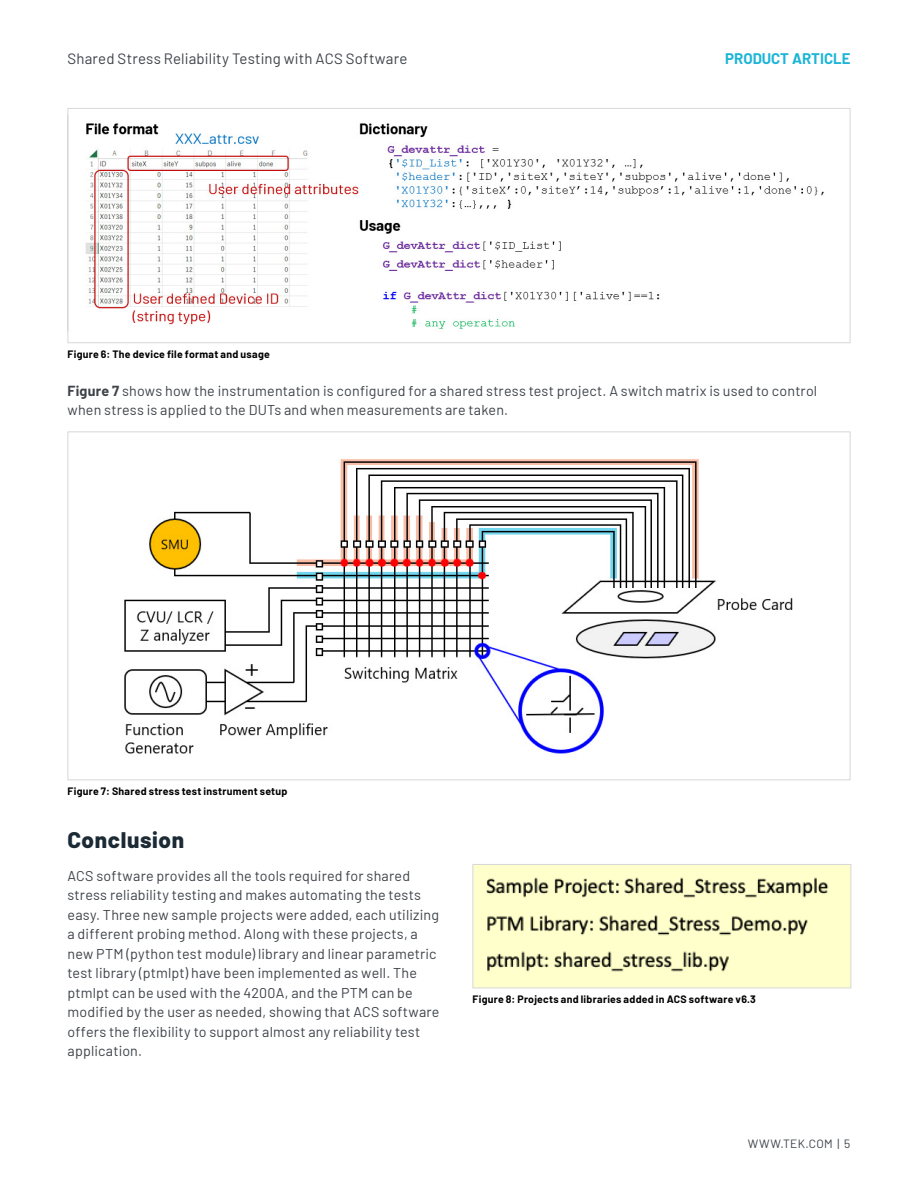
<style>
.page{position:relative;width:918px;height:1188px;background:#fff}
.page>*{position:absolute;margin:0;border:0;box-sizing:border-box;transform-origin:0 0}
.t1{font:800 22.5px "Barlow";letter-spacing:.025em;color:#1b2a35}
.t2{font:15px "Barlow";letter-spacing:.01em;color:#3e434a}
.t3{font:700 15px "Barlow";color:#1cb5d8}
.t4{font:14.25px/19.5px "Barlow";letter-spacing:.015em;color:#3e434a}
.t5{font:12px "Barlow";letter-spacing:.025em;color:#3e434a}
.t6{font:700 10.5px "Barlow";letter-spacing:.025em;color:#000}
.s1{font-weight:700}
</style>
<div class="page">
<img style="left:85px;top:123px;width:739px;height:206px">
<div style="left:67px;top:108px;width:783px;height:235px;border:1px solid #d7d7d7"></div>
<img style="left:124px;top:459px;width:669px;height:295px">
<div style="left:473px;top:864px;width:378px;height:124px;background:#ffc"></div>
<img style="left:486px;top:877px;width:343px;height:95px">
<div style="left:472px;top:864px;width:379px;height:124px;border:1px solid #d7d7d7"></div>
<p class="t2" style="left:68px;top:47px;width:341px">Shared Stress Reliability Testing with ACS Software</p>
<p class="t3" style="left:725px;top:47px;width:127px">PRODUCT ARTICLE</p>
<p class="t6" style="left:68px;top:347px;width:204px">Figure 6: The device file format and usage</p>
<p class="t4" style="left:68px;top:380px;width:751px"><span class="s1">Figure 7</span> shows how the instrumentation is configured for a shared stress test project. A switch matrix is used to control when stress is applied to the DUTs and when measurements are taken.</p>
<p class="t6" style="left:68px;top:784px;width:222px">Figure 7: Shared stress test instrument setup</p>
<h1 class="t1" style="left:68px;top:823px;width:118px">Conclusion</h1>
<p class="t4" style="left:68px;top:865px;width:374px">ACS software provides all the tools required for shared stress reliability testing and makes automating the tests easy. Three new sample projects were added, each utilizing a different probing method. Along with these projects, a new PTM (python test module) library and linear parametric test library (ptmlpt) have been implemented as well. The ptmlpt can be used with the 4200A, and the PTM can be modified by the user as needed, showing that ACS software offers the flexibility to support almost any reliability test application.</p>
<p class="t6" style="left:472px;top:992px;width:285px">Figure 8: Projects and libraries added in ACS software v6.3</p>
<p class="t5" style="left:748px;top:1135px;width:104px">WWW.TEK.COM | 5</p>
</div>
